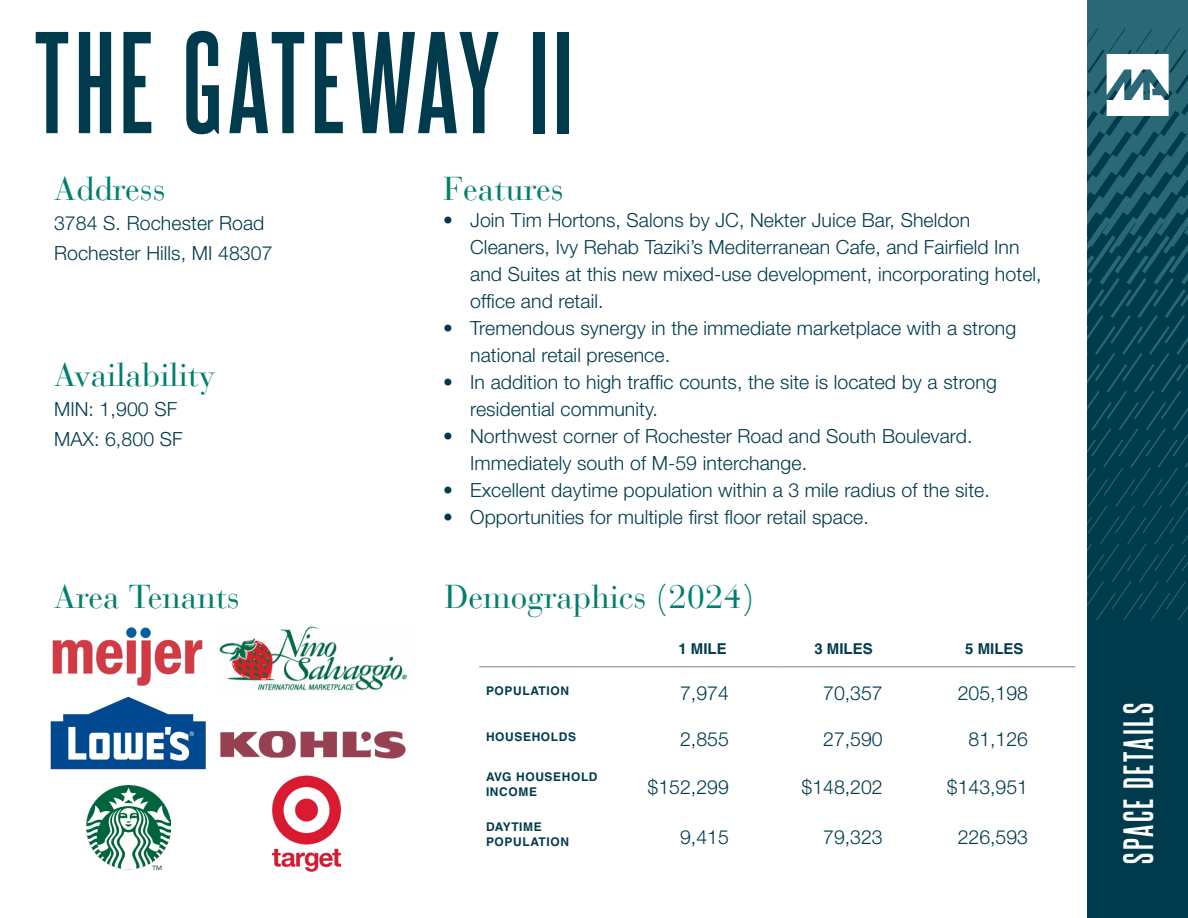
<style>
.page{position:relative;width:1188px;height:918px;background:#fff}
.page>*{position:absolute;margin:0;border:0;box-sizing:border-box;transform-origin:0 0}
.t1{font:700 123px "Steelfish Rg";letter-spacing:.03em;color:#003b4d}
.t2{font:700 36px "Steelfish Rg";letter-spacing:.065em;color:#fff}
.small_serif_subhead{font:33px "Bauer Bodoni LT";color:#007f6e}
.small_serif_subhead-2{font:300 19.5px/27px "Helvetica Neue";letter-spacing:.005em;color:#003b4d}
.body_text_indent{font:300 19.5px "Helvetica Neue";color:#003b4d}
.t3{font:700 15px "Helvetica";color:#003b4d}
.t4{font:700 12px/14.4px "Helvetica";letter-spacing:.05em;color:#003b4d}
</style>
<div class="page">
<div style="left:1087px;top:0;width:101px;height:918px;background:#003b4d"></div>
<svg style="left:1087px;top:0;width:101px;height:620px"></svg>
<svg style="left:779px;top:667px;width:297px;height:1px"></svg>
<hr style="left:479px;top:666px;width:151px;height:1px;background:#a8a9ad">
<hr style="left:630px;top:666px;width:149px;height:1px;background:#a8a9ad">
<hr style="left:779px;top:666px;width:150px;height:1px;background:#a8a9ad">
<hr style="left:929px;top:666px;width:146px;height:1px;background:#a8a9ad">
<img style="left:272px;top:775px;width:69px;height:97px">
<img style="left:53px;top:628px;width:150px;height:57px">
<img style="left:50px;top:696px;width:156px;height:74px">
<img style="left:220px;top:731px;width:186px;height:28px">
<img style="left:87px;top:785px;width:83px;height:85px">
<img style="left:219px;top:626px;width:189px;height:65px">
<h1 class="t1" style="left:34px;top:8px;width:540px">THE GATEWAY II</h1>
<p class="small_serif_subhead" style="left:54px;top:169px;width:113px">Address</p>
<p class="small_serif_subhead-2" style="left:54px;top:208px;width:212px">3784 S. Rochester Road</p>
<p class="small_serif_subhead-2" style="left:54px;top:238px;width:220px">Rochester Hills, MI 48307</p>
<p class="small_serif_subhead" style="left:54px;top:355px;width:163px">Availability</p>
<p class="small_serif_subhead-2" style="left:54px;top:394px;width:125px">MIN: 1,900 SF</p>
<p class="small_serif_subhead-2" style="left:54px;top:424px;width:130px">MAX: 6,800 SF</p>
<p class="small_serif_subhead" style="left:443px;top:169px;width:122px">Features</p>
<p class="small_serif_subhead-2" style="left:470px;top:206px;width:573px;text-indent:-27px">• Join Tim Hortons, Salons by JC, Nekter Juice Bar, Sheldon Cleaners, Ivy Rehab Taziki’s Mediterranean Cafe, and Fairfield Inn and Suites at this new mixed-use development, incorporating hotel, office and retail.</p>
<p class="small_serif_subhead-2" style="left:470px;top:314px;width:548px;text-indent:-27px">• Tremendous synergy in the immediate marketplace with a strong national retail presence.</p>
<p class="small_serif_subhead-2" style="left:470px;top:368px;width:528px;text-indent:-27px">• In addition to high traffic counts, the site is located by a strong residential community.</p>
<p class="small_serif_subhead-2" style="left:470px;top:422px;width:504px;text-indent:-27px">• Northwest corner of Rochester Road and South Boulevard.<br>Immediately south of M-59 interchange.</p>
<p class="small_serif_subhead-2" style="left:443px;top:476px;width:548px">• Excellent daytime population within a 3 mile radius of the site.</p>
<p class="small_serif_subhead-2" style="left:443px;top:503px;width:427px">• Opportunities for multiple first floor retail space.</p>
<p class="small_serif_subhead" style="left:54px;top:577px;width:187px">Area Tenants</p>
<p class="small_serif_subhead" style="left:445px;top:577px;width:311px">Demographics (2024)</p>
<p class="t3" style="left:678px;top:640px;width:50px">1 MILE</p>
<p class="t3" style="left:814px;top:640px;width:60px">3 MILES</p>
<p class="t3" style="left:965px;top:640px;width:60px">5 MILES</p>
<p class="t4" style="left:486px;top:683px;width:84px">POPULATION</p>
<p class="body_text_indent" style="left:680px;top:677px;width:50px">7,974</p>
<p class="body_text_indent" style="left:823px;top:677px;width:61px">70,357</p>
<p class="body_text_indent" style="left:958px;top:677px;width:72px">205,198</p>
<p class="t4" style="left:486px;top:729px;width:92px">HOUSEHOLDS</p>
<p class="body_text_indent" style="left:680px;top:723px;width:50px">2,855</p>
<p class="body_text_indent" style="left:823px;top:723px;width:61px">27,590</p>
<p class="body_text_indent" style="left:969px;top:723px;width:61px">81,126</p>
<p class="t4" style="left:486px;top:770px;width:113px">AVG HOUSEHOLD<br>INCOME</p>
<p class="body_text_indent" style="left:648px;top:771px;width:83px">$152,299</p>
<p class="body_text_indent" style="left:802px;top:771px;width:83px">$148,202</p>
<p class="body_text_indent" style="left:947px;top:771px;width:83px">$143,951</p>
<p class="t4" style="left:486px;top:820px;width:84px">DAYTIME<br>POPULATION</p>
<p class="body_text_indent" style="left:680px;top:821px;width:50px">9,415</p>
<p class="body_text_indent" style="left:823px;top:821px;width:61px">79,323</p>
<p class="body_text_indent" style="left:958px;top:821px;width:72px">226,593</p>
<h2 class="t2" style="left:1116px;top:864px;width:162px;rotate:-90deg">SPACE DETAILS</h2>
</div>
